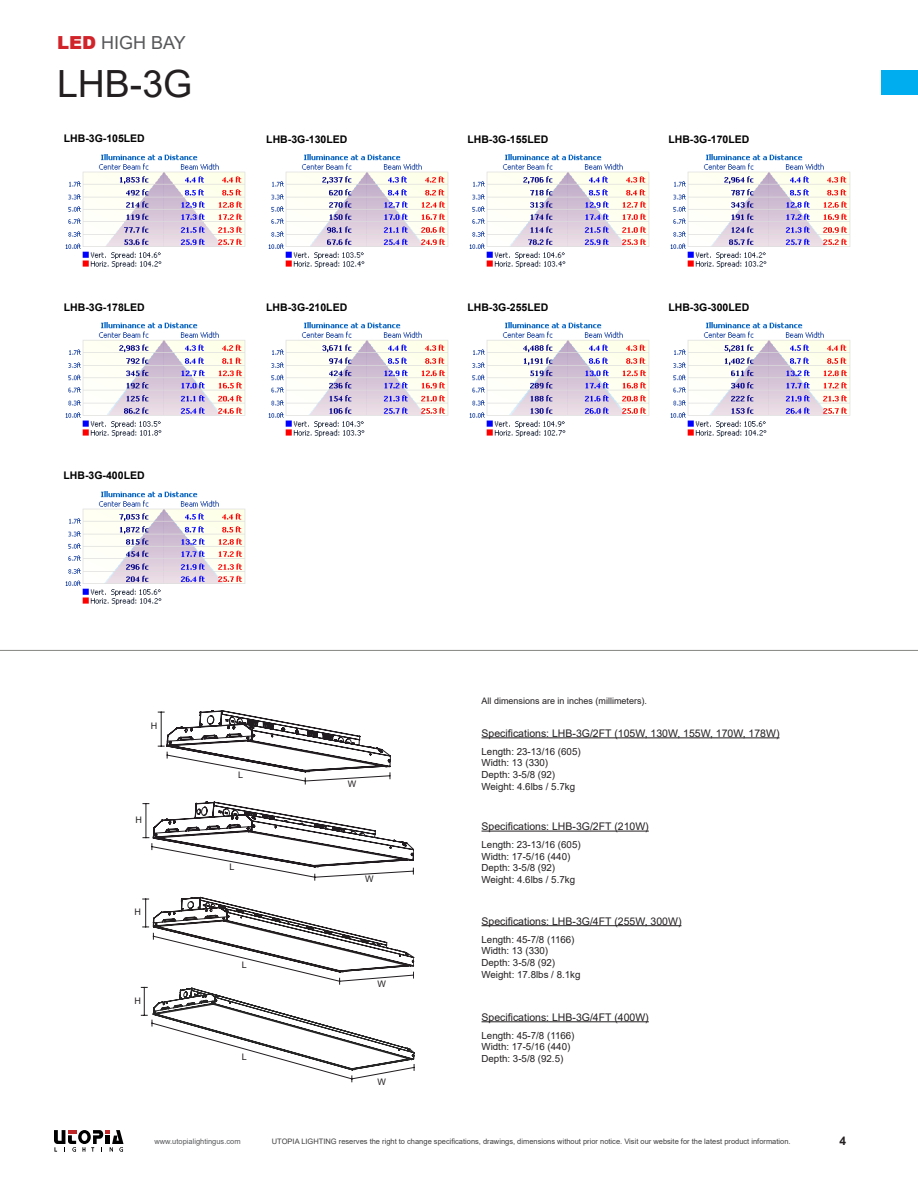
<style>
.page{position:relative;width:918px;height:1188px;background:#fff}
.page>*{position:absolute;margin:0;border:0;box-sizing:border-box;transform-origin:0 0}
.t1{font:37.5px "Arial";color:#231f20}
.t2{font:18px "Arial";color:#57585a}
.t3{font:700 12px "Arial";color:#231f20}
.t4{font:10.5px "Arial";color:#231f20}
.t5{font:700 10.5px "Arial";color:#000}
.t6{font:9.75px "Arial";color:#231f20}
.t7{font:9px "Arial";color:#231f20}
.t8{font:7.5px "Arial";color:#3e3e3f}
.t9{font:7.5px "Arial";color:#57585a}
.s1{font-weight:900;color:#d1232a}
</style>
<div class="page">
<div style="left:881px;top:70px;width:37px;height:25px;background:#00aeef"></div>
<svg style="left:54px;top:1130px;width:70px;height:22px"></svg>
<hr style="left:0;top:650px;width:918px;height:1px;background:#848480">
<img style="left:65px;top:322px;width:181px;height:115px">
<img style="left:65px;top:154px;width:181px;height:114px">
<img style="left:268px;top:154px;width:181px;height:114px">
<img style="left:469px;top:154px;width:181px;height:114px">
<img style="left:670px;top:154px;width:181px;height:114px">
<img style="left:268px;top:322px;width:181px;height:115px">
<img style="left:469px;top:322px;width:181px;height:115px">
<img style="left:670px;top:322px;width:181px;height:115px">
<img style="left:65px;top:491px;width:181px;height:114px">
<hr style="left:482px;top:1021px;width:167px;height:1px;background:#231f20">
<hr style="left:482px;top:737px;width:298px;height:1px;background:#231f20">
<hr style="left:482px;top:831px;width:167px;height:1px;background:#231f20">
<hr style="left:482px;top:925px;width:199px;height:1px;background:#231f20">
<svg style="left:143px;top:712px;width:271px;height:168px"></svg>
<svg style="left:141px;top:897px;width:274px;height:185px"></svg>
<p class="t2" style="left:57px;top:31px;width:130px"><span class="s1">LED</span> HIGH BAY</p>
<p class="t1" style="left:57px;top:58px;width:137px">LHB-3G</p>
<p class="t5" style="left:64px;top:131px;width:83px">LHB-3G-105LED</p>
<p class="t5" style="left:64px;top:300px;width:83px">LHB-3G-178LED</p>
<p class="t5" style="left:64px;top:468px;width:83px">LHB-3G-400LED</p>
<p class="t5" style="left:266px;top:131px;width:83px">LHB-3G-130LED</p>
<p class="t5" style="left:266px;top:300px;width:83px">LHB-3G-210LED</p>
<p class="t5" style="left:467px;top:131px;width:83px">LHB-3G-155LED</p>
<p class="t5" style="left:467px;top:300px;width:83px">LHB-3G-255LED</p>
<p class="t5" style="left:668px;top:131px;width:83px">LHB-3G-170LED</p>
<p class="t5" style="left:668px;top:300px;width:83px">LHB-3G-300LED</p>
<p class="t7" style="left:151px;top:720px;width:8px">H</p>
<p class="t7" style="left:135px;top:813px;width:8px">H</p>
<p class="t7" style="left:134px;top:906px;width:8px">H</p>
<p class="t7" style="left:134px;top:995px;width:8px">H</p>
<p class="t7" style="left:238px;top:769px;width:7px">L</p>
<p class="t7" style="left:229px;top:861px;width:7px">L</p>
<p class="t7" style="left:242px;top:959px;width:7px">L</p>
<p class="t7" style="left:242px;top:1050px;width:7px">L</p>
<p class="t7" style="left:348px;top:777px;width:10px">W</p>
<p class="t7" style="left:365px;top:873px;width:10px">W</p>
<p class="t7" style="left:378px;top:978px;width:10px">W</p>
<p class="t7" style="left:378px;top:1075px;width:10px">W</p>
<p class="t7" style="left:482px;top:695px;width:167px">All dimensions are in inches (millimeters).</p>
<p class="t4" style="left:482px;top:726px;width:300px">Specifications: LHB-3G/2FT (105W, 130W, 155W, 170W, 178W)</p>
<p class="t6" style="left:482px;top:745px;width:101px">Length: 23-13/16 (605)</p>
<p class="t6" style="left:482px;top:756px;width:68px">Width: 13 (330)</p>
<p class="t6" style="left:482px;top:768px;width:75px">Depth: 3-5/8 (92)</p>
<p class="t6" style="left:482px;top:780px;width:95px">Weight: 4.6lbs / 5.7kg</p>
<p class="t4" style="left:482px;top:819px;width:169px">Specifications: LHB-3G/2FT (210W)</p>
<p class="t6" style="left:482px;top:838px;width:101px">Length: 23-13/16 (605)</p>
<p class="t6" style="left:482px;top:850px;width:90px">Width: 17-5/16 (440)</p>
<p class="t6" style="left:482px;top:861px;width:75px">Depth: 3-5/8 (92)</p>
<p class="t6" style="left:482px;top:873px;width:95px">Weight: 4.6lbs / 5.7kg</p>
<p class="t4" style="left:482px;top:914px;width:201px">Specifications: LHB-3G/4FT (255W, 300W)</p>
<p class="t6" style="left:482px;top:932px;width:95px">Length: 45-7/8 (1166)</p>
<p class="t6" style="left:482px;top:944px;width:68px">Width: 13 (330)</p>
<p class="t6" style="left:482px;top:956px;width:75px">Depth: 3-5/8 (92)</p>
<p class="t6" style="left:482px;top:968px;width:100px">Weight: 17.8lbs / 8.1kg</p>
<p class="t4" style="left:482px;top:1010px;width:169px">Specifications: LHB-3G/4FT (400W)</p>
<p class="t6" style="left:482px;top:1029px;width:95px">Length: 45-7/8 (1166)</p>
<p class="t6" style="left:482px;top:1040px;width:90px">Width: 17-5/16 (440)</p>
<p class="t6" style="left:482px;top:1052px;width:83px">Depth: 3-5/8 (92.5)</p>
<p class="t9" style="left:154px;top:1136px;width:88px">www.utopialightingus.com</p>
<p class="t8" style="left:272px;top:1136px;width:520px">UTOPIA LIGHTING reserves the right to change specifications, drawings, dimensions without prior notice. Visit our website for the latest product information.</p>
<p class="t3" style="left:839px;top:1133px;width:8px">4</p>
</div>
